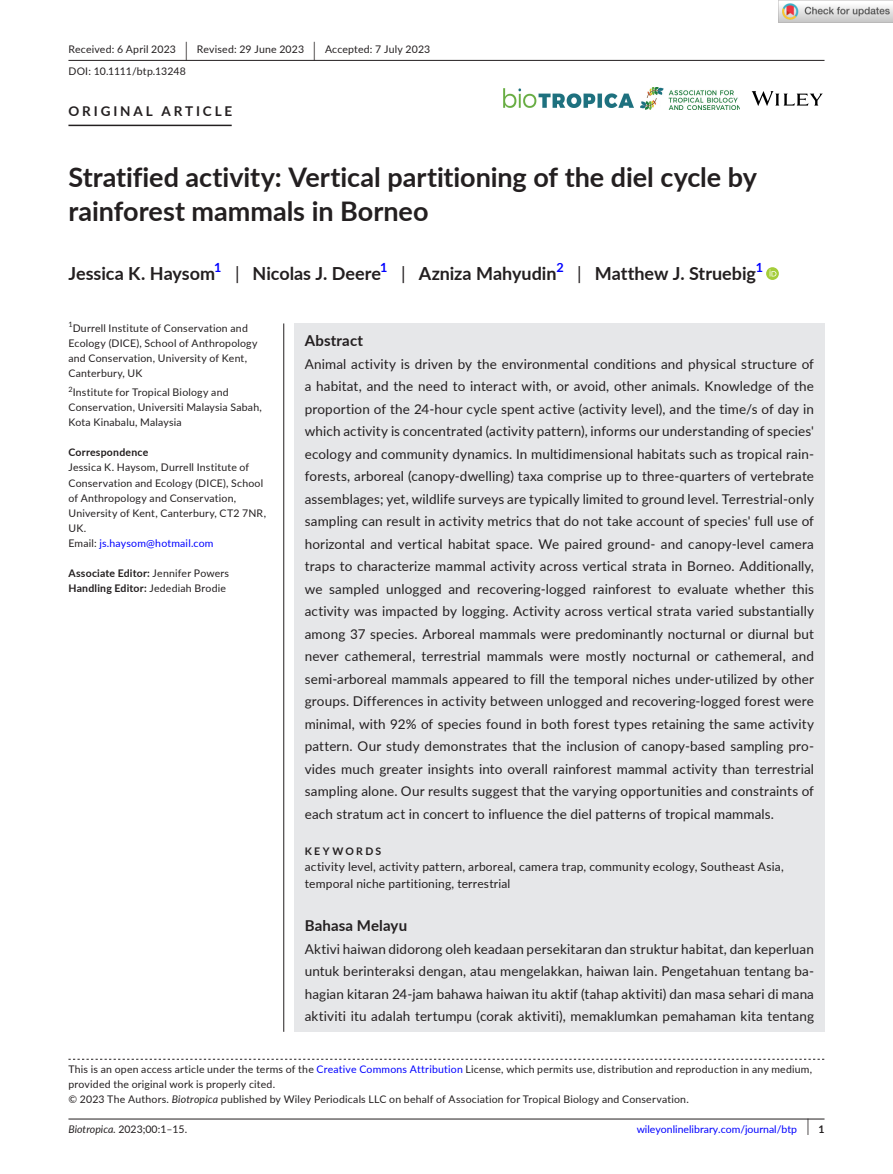
<style>
.page{position:relative;width:893px;height:1174px;background:#fff}
.page>*{position:absolute;margin:0;border:0;box-sizing:border-box;transform-origin:0 0}
.t1{font:700 27px/34.5px "Lato";color:#231f20}
.t2{font:700 18px "Lato";color:#231f20}
.t3{font:700 15px "Lato";letter-spacing:.01em;color:#231f20}
.t4{font:13.5px/22.5px "Lato";letter-spacing:.01em;color:#231f20;text-align:justify}
.t5{font:700 13.5px "Lato";letter-spacing:.215em;color:#231f20}
.t6{font:700 12.6px "Lato";color:#00f}
.t7{font:12px/16.5px "Lato";letter-spacing:.015em;color:#231f20}
.t8{font:10.5px/15px "Lato";letter-spacing:.02em;color:#231f20}
.t9{font:700 10.5px/15px "Lato";letter-spacing:.02em;color:#231f20}
.t10{font:10.5px "Lato";color:#00f}
.t11{font:700 10.5px "Lato";letter-spacing:.22em;color:#231f20}
.t12{font:7.35px "Lato";color:#231f20}
.s1{font-size:19.65px}
.s2{font-weight:400}
.s3{color:#00f}
.s4{font-style:italic}
.s5{font-size:17.4px;color:#231f20}
.s6{font-weight:700;color:#231f20}
</style>
<div class="page">
<hr style="left:68px;top:1118px;width:756px;height:1px;background:#231f20">
<img style="left:504px;top:88px;width:130px;height:19px">
<img style="left:668px;top:90px;width:72px;height:19px">
<img style="left:641px;top:87px;width:22px;height:23px">
<svg style="left:752px;top:91px;width:71px;height:15px"></svg>
<hr style="left:68px;top:60px;width:756px;height:1px;background:#231f20">
<hr style="left:68px;top:125px;width:164px;height:1px;background:#231f20">
<svg style="left:766px;top:267px;width:13px;height:13px"></svg>
<svg style="left:769px;top:269px;width:7px;height:7px"></svg>
<svg style="left:68px;top:1058px;width:756px;height:1px"></svg>
<div style="left:294px;top:323px;width:530px;height:708px;background:#e6e7e9"></div>
<hr style="left:283px;top:323px;width:1px;height:708px;background:#231f20">
<img style="left:779px;top:0;width:114px;height:23px">
<p class="t8" style="left:68px;top:38px;width:363px;line-height:21.8px">Received: 6 April 2023 <span class="s1">|</span> Revised: 29 June 2023 <span class="s1">|</span> Accepted: 7 July 2023<br>DOI: 10.1111/btp.13248</p>
<p class="t5" style="left:68px;top:101px;width:165px">ORIGINAL ARTICLE</p>
<h1 class="t1" style="left:68px;top:159px;width:690px">Stratified activity: Vertical partitioning of the diel cycle by rainforest mammals in Borneo</h1>
<h2 class="t2" style="left:68px;top:260px;width:148px">Jessica K. Haysom</h2>
<p class="t6" style="left:214px;top:258px;width:9px">1</p>
<h2 class="t2" style="left:235px;top:260px;width:148px"><span class="s2">|</span> Nicolas J. Deere</h2>
<p class="t6" style="left:380px;top:258px;width:9px">1</p>
<h2 class="t2" style="left:401px;top:260px;width:157px"><span class="s2">|</span> Azniza Mahyudin</h2>
<p class="t6" style="left:556px;top:258px;width:9px">2</p>
<h2 class="t2" style="left:577px;top:260px;width:180px"><span class="s2">|</span> Matthew J. Struebig</h2>
<p class="t6" style="left:756px;top:258px;width:9px">1</p>
<p class="t12" style="left:68px;top:319px;width:6px">1</p>
<p class="t8" style="left:68px;top:320px;width:191px;text-indent:4px">Durrell Institute of Conservation and Ecology (DICE), School of Anthropology and Conservation, University of Kent, Canterbury, UK</p>
<p class="t12" style="left:68px;top:384px;width:6px">2</p>
<p class="t8" style="left:68px;top:385px;width:195px;text-indent:4px">Institute for Tropical Biology and<br>Conservation, Universiti Malaysia Sabah,<br>Kota Kinabalu, Malaysia</p>
<p class="t9" style="left:68px;top:445px;width:81px">Correspondence</p>
<p class="t8" style="left:68px;top:460px;width:199px">Jessica K. Haysom, Durrell Institute of<br>Conservation and Ecology (DICE), School of Anthropology and Conservation,<br>University of Kent, Canterbury, CT2 7NR,<br>UK.<br>Email: <span class="s3">js.haysom@hotmail.com</span></p>
<p class="t9" style="left:68px;top:565px;width:162px">Associate Editor: <span class="s2">Jennifer Powers<br></span>Handling Editor: <span class="s2">Jedediah Brodie</span></p>
<p class="t3" style="left:305px;top:329px;width:60px">Abstract</p>
<p class="t4" style="left:305px;top:352px;width:511px">Animal activity is driven by the environmental conditions and physical structure of a habitat, and the need to interact with, or avoid, other animals. Knowledge of the proportion of the 24-hour cycle spent active (activity level), and the time/s of day in which activity is concentrated (activity pattern), informs our understanding of species' ecology and community dynamics. In multidimensional habitats such as tropical rain&shy;forests, arboreal (canopy-dwelling) taxa comprise up to three-quarters of vertebrate assemblages; yet, wildlife surveys are typically limited to ground level. Terrestrial-only sampling can result in activity metrics that do not take account of species' full use of horizontal and vertical habitat space. We paired ground- and canopy-level camera traps to characterize mammal activity across vertical strata in Borneo. Additionally, we sampled unlogged and recovering-logged rainforest to evaluate whether this activity was impacted by logging. Activity across vertical strata varied substantially among 37 species. Arboreal mammals were predominantly nocturnal or diurnal but never cathemeral, terrestrial mammals were mostly nocturnal or cathemeral, and semi-arboreal mammals appeared to fill the temporal niches under-utilized by other groups. Differences in activity between unlogged and recovering-logged forest were minimal, with 92% of species found in both forest types retaining the same activity pattern. Our study demonstrates that the inclusion of canopy-based sampling pro&shy;vides much greater insights into overall rainforest mammal activity than terrestrial sampling alone. Our results suggest that the varying opportunities and constraints of each stratum act in concert to influence the diel patterns of tropical mammals.</p>
<p class="t11" style="left:305px;top:843px;width:78px">KEYWORDS</p>
<p class="t7" style="left:305px;top:858px;width:480px">activity level, activity pattern, arboreal, camera trap, community ecology, Southeast Asia, temporal niche partitioning, terrestrial</p>
<p class="t3" style="left:305px;top:914px;width:104px">Bahasa Melayu</p>
<p class="t4" style="left:305px;top:937px;width:511px">Aktivi haiwan didorong oleh keadaan persekitaran dan struktur habitat, dan keperluan untuk berinteraksi dengan, atau mengelakkan, haiwan lain. Pengetahuan tentang ba&shy;hagian kitaran 24-jam bahawa haiwan itu aktif (tahap aktiviti) dan masa sehari di mana aktiviti itu adalah tertumpu (corak aktiviti), memaklumkan pemahaman kita tentang</p>
<p class="t8" style="left:68px;top:1061px;width:745px">This is an open access article under the terms of the <span class="s3">Creative Commons Attribution</span> License, which permits use, distribution and reproduction in any medium, provided the original work is properly cited.<br>© 2023 The Authors. <span class="s4">Biotropica</span> published by Wiley Periodicals LLC on behalf of Association for Tropical Biology and Conservation.</p>
<p class="t8" style="left:68px;top:1121px;width:120px"><span class="s4">Biotropica.</span> 2023;00:1–15.</p>
<p class="t10" style="left:637px;top:1121px;width:189px">wileyonlinelibrary.com/journal/btp <span class="s5">|</span> <span class="s6">1</span></p>
</div>
